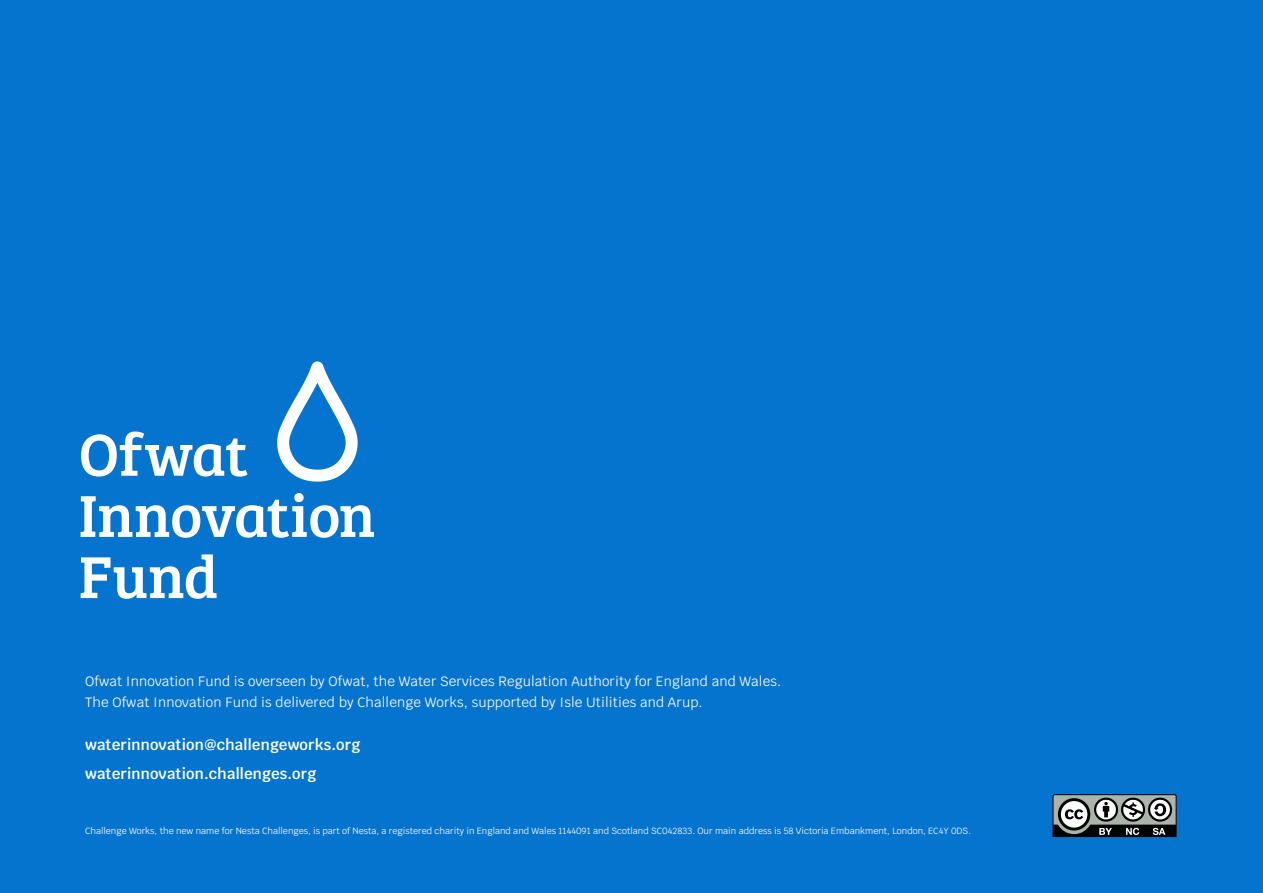
<style>
.page{position:relative;width:1263px;height:893px;background:#0574cf}
.page>*{position:absolute;margin:0;border:0;box-sizing:border-box;transform-origin:0 0}
._15{font:600 15px "Krub";letter-spacing:.01em;color:#fff}
._15-2{font:13.5px/21px "Krub";letter-spacing:.01em;color:#fff}
.Copy{font:9px "Krub";color:#fff}
</style>
<div class="page">
<svg style="left:1052px;top:794px;width:125px;height:43px;background:#707472"></svg>
<svg style="left:81px;top:432px;width:166px;height:45px"></svg>
<svg style="left:81px;top:493px;width:293px;height:45px"></svg>
<svg style="left:81px;top:554px;width:136px;height:45px"></svg>
<svg style="left:277px;top:361px;width:81px;height:121px"></svg>
<p class="_15-2" style="left:85px;top:671px;width:698px">Ofwat Innovation Fund is overseen by Ofwat, the Water Services Regulation Authority for England and Wales.<br>The Ofwat Innovation Fund is delivered by Challenge Works, supported by Isle Utilities and Arup.</p>
<p class="_15" style="left:85px;top:736px;width:277px">waterinnovation@challengeworks.org</p>
<p class="_15" style="left:85px;top:765px;width:233px">waterinnovation.challenges.org</p>
<p class="Copy" style="left:85px;top:823px;width:888px">Challenge Works, the new name for Nesta Challenges, is part of Nesta, a registered charity in England and Wales 1144091 and Scotland SC042833. Our main address is 58 Victoria Embankment, London, EC4Y 0DS.</p>
</div>
